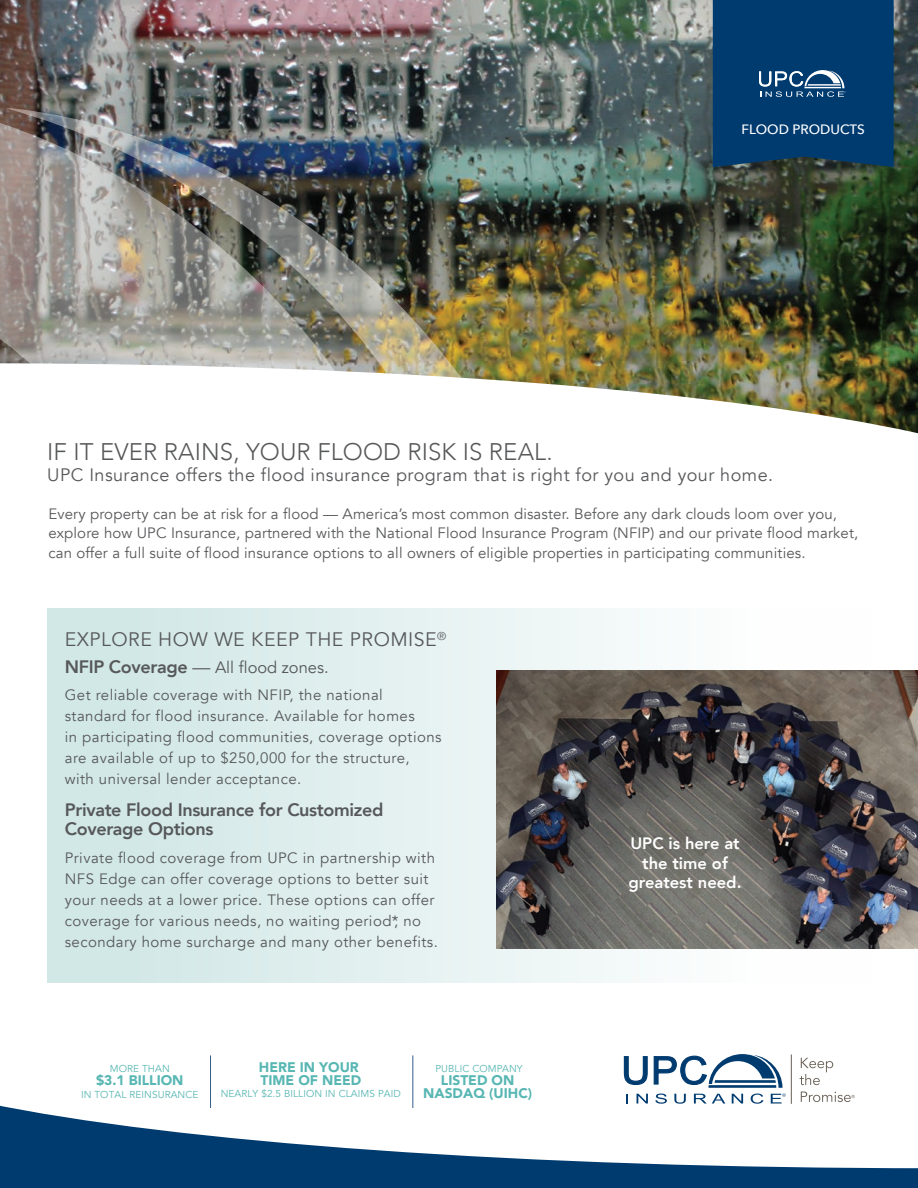
<style>
.page{position:relative;width:918px;height:1188px;background:#fff}
.page>*{position:absolute;margin:0;border:0;box-sizing:border-box;transform-origin:0 0}
.t1{font:300 24px "Avenir";letter-spacing:.005em;color:#57585a}
.t2{font:19.5px "Avenir";letter-spacing:.025em;color:#57585a}
.t3{font:18px "Avenir";letter-spacing:.025em;color:#57585a}
.t4{font:800 18px/19.5px "Avenir";letter-spacing:-.02em;color:#57585a}
.t5{font:800 16.5px/19.5px "Avenir";color:#fff;text-align:center}
.t6{font:16.5px "Avenir";color:#57585a}
.t7{font:15px/21px "Avenir";letter-spacing:.03em;color:#57585a}
.t8{font:15px/19.5px "Avenir";letter-spacing:.01em;color:#57585a}
.t9{font:900 13.8px/12.9px "Avenir";color:#58b7b3}
.t10{font:500 13.5px "Avenir Next";color:#fff}
.t11{font:10.05px "Avenir";letter-spacing:.01em;color:#58b7b3}
.s1{font-weight:800;font-size:18px}
.s2{font-size:18px}
</style>
<div class="page">
<div style="left:47px;top:609px;width:824px;height:374px;background:linear-gradient(to right,#cee6e5,#fff)"></div>
<img style="left:0;top:0;width:918px;height:433px">
<svg style="left:0;top:1103px;width:918px;height:85px"></svg>
<img style="left:441px;top:108px;width:156px;height:292px">
<img style="left:0;top:86px;width:441px;height:314px">
<svg style="left:713px;top:0;width:181px;height:167px;background:#073f71"></svg>
<img style="left:497px;top:671px;width:421px;height:277px">
<hr style="left:791px;top:1054px;width:1px;height:50px;background:#696157">
<svg style="left:800px;top:1058px;width:33px;height:27px"></svg>
<svg style="left:801px;top:1092px;width:54px;height:10px"></svg>
<svg style="left:624px;top:1054px;width:162px;height:50px"></svg>
<hr style="left:413px;top:1055px;width:1px;height:53px;background:#355d8b">
<hr style="left:210px;top:1055px;width:1px;height:53px;background:#355d8b">
<p class="t10" style="left:742px;top:118px;width:125px">FLOOD PRODUCTS</p>
<h1 class="t1" style="left:47px;top:438px;width:507px">IF IT EVER RAINS, YOUR FLOOD RISK IS REAL.</h1>
<p class="t3" style="left:47px;top:464px;width:727px">UPC Insurance offers the flood insurance program that is right for you and your home.</p>
<p class="t8" style="left:48px;top:504px;width:811px">Every property can be at risk for a flood — America’s most common disaster. Before any dark clouds loom over you, explore how UPC Insurance, partnered with the National Flood Insurance Program (NFIP) and our private flood market, can offer a full suite of flood insurance options to all owners of eligible properties in participating communities.</p>
<h2 class="t2" style="left:65px;top:628px;width:383px">EXPLORE HOW WE KEEP THE PROMISE<sup>®</sup></h2>
<p class="t6" style="left:65px;top:657px;width:265px"><span class="s1">NFIP Coverage</span> <span class="s2">—</span> All flood zones.</p>
<p class="t7" style="left:65px;top:685px;width:378px">Get reliable coverage with NFIP, the national standard for flood insurance. Available for homes<br>in participating flood communities, coverage options are available of up to $250,000 for the structure, with universal lender acceptance.</p>
<p class="t4" style="left:65px;top:800px;width:320px">Private Flood Insurance for Customized<br>Coverage Options</p>
<p class="t7" style="left:65px;top:848px;width:375px">Private flood coverage from UPC in partnership with NFS Edge can offer coverage options to better suit your needs at a lower price. These options can offer coverage for various needs, no waiting period*, no secondary home surcharge and many other benefits.</p>
<p class="t11" style="left:110px;top:1063px;width:62px">MORE THAN</p>
<p class="t11" style="left:81px;top:1088px;width:119px">IN TOTAL REINSURANCE</p>
<p class="t9" style="left:96px;top:1073px;width:89px">$3.1 BILLION</p>
<p class="t9" style="left:259px;top:1060px;width:104px">HERE IN YOUR<br>TIME OF NEED</p>
<p class="t11" style="left:221px;top:1088px;width:182px">NEARLY $2.5 BILLION IN CLAIMS PAID</p>
<p class="t11" style="left:435px;top:1063px;width:89px">PUBLIC COMPANY</p>
<p class="t9" style="left:423px;top:1072px;width:110px;line-height:13.8px;text-align:center">LISTED ON<br>NASDAQ (UIHC)</p>
<p class="t5" style="left:628px;top:834px;width:115px">UPC is here at the time of greatest need.</p>
</div>
